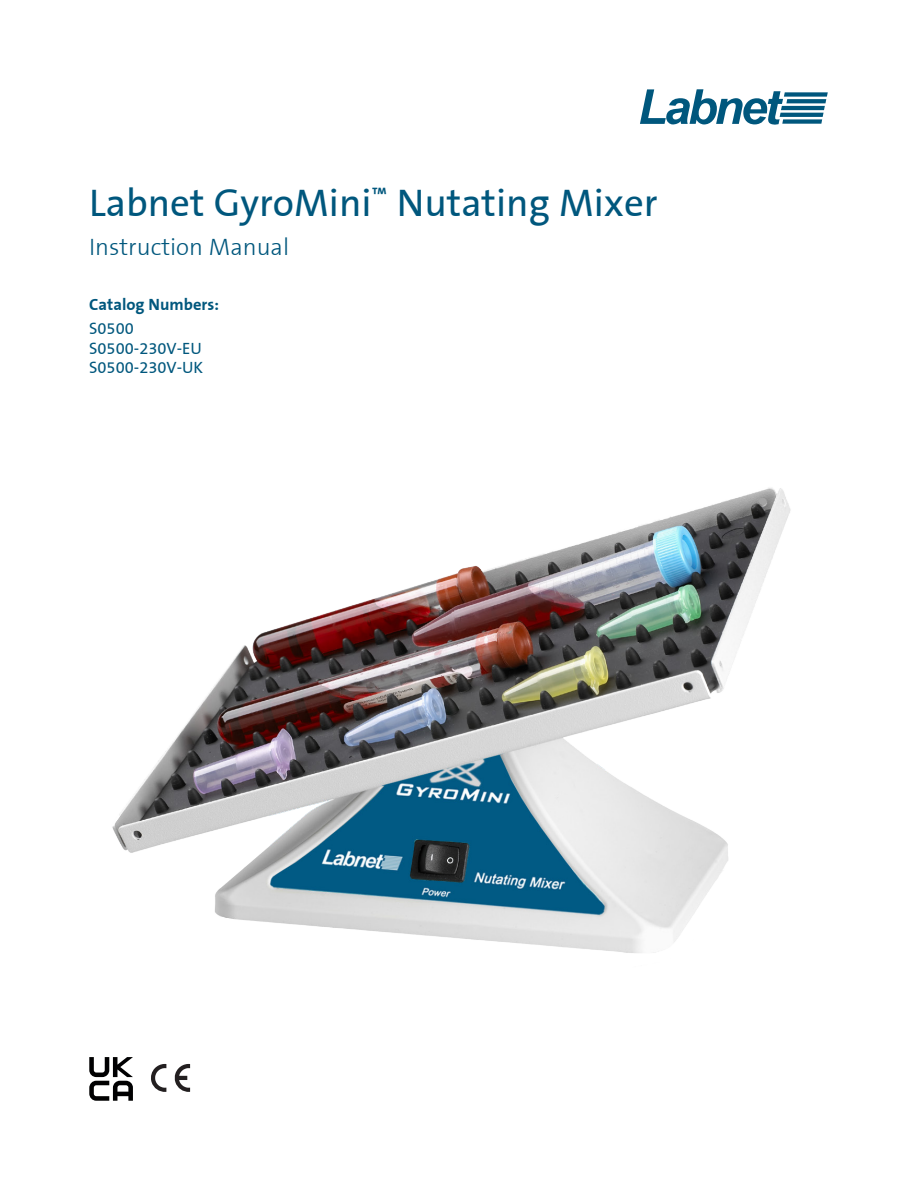
<style>
.page{position:relative;width:918px;height:1188px;background:#fff}
.page>*{position:absolute;margin:0;border:0;box-sizing:border-box;transform-origin:0 0}
.Cover__product_name{font:39px "Corning Sans";color:#00577d}
.Cover__Instruction_Manual{font:300 24px "Corning Sans";color:#00577d}
.Cover__Catalog_Numbers{font:16.5px/19.8px "Corning Sans";color:#00577d}
.Cover__Catalog_Numbers-2{font:700 16.5px "Corning Sans";color:#00577d}
</style>
<div class="page">
<svg style="left:640px;top:89px;width:188px;height:36px"></svg>
<svg style="left:151px;top:1064px;width:39px;height:28px"></svg>
<svg style="left:89px;top:1057px;width:44px;height:44px"></svg>
<img style="left:112px;top:488px;width:679px;height:465px">
<p class="Cover__product_name" style="left:89px;top:180px;width:570px">Labnet GyroMini<sup>™</sup> Nutating Mixer</p>
<p class="Cover__Instruction_Manual" style="left:89px;top:233px;width:202px">Instruction Manual</p>
<p class="Cover__Catalog_Numbers-2" style="left:89px;top:295px;width:131px">Catalog Numbers:</p>
<p class="Cover__Catalog_Numbers" style="left:89px;top:318px;width:115px">S0500<br>S0500-230V-EU<br>S0500-230V-UK</p>
</div>
